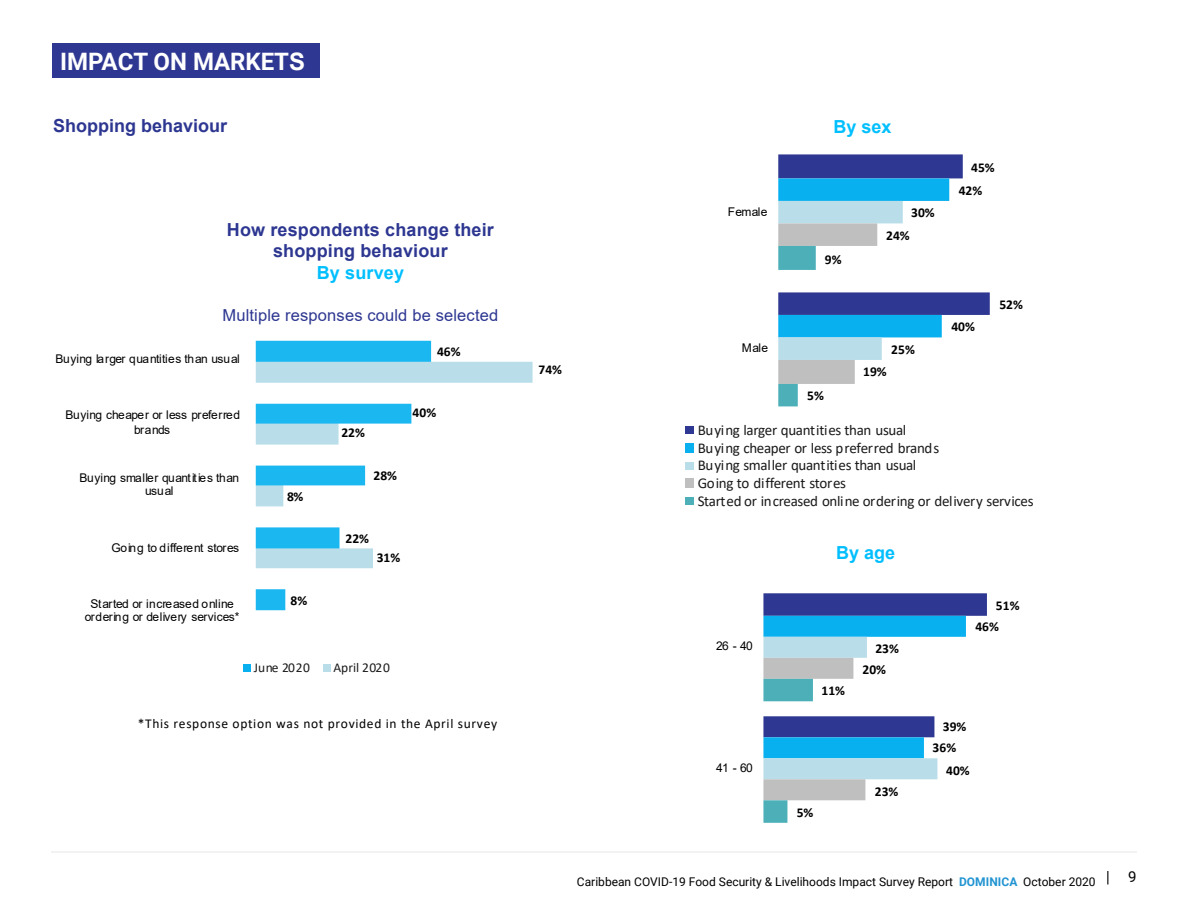
<style>
.page{position:relative;width:1188px;height:918px;background:#fff}
.page>*{position:absolute;margin:0;border:0;box-sizing:border-box;transform-origin:0 0}
.t1{font:700 24px "Roboto";color:#fff}
.t2{font:700 18px/21.6px "Arial";letter-spacing:.01em;color:#2d3791;text-align:center}
.t3{font:700 18px "Arial";letter-spacing:.005em;color:#00bfff}
.t4{font:16.5px "Arial";letter-spacing:.01em;color:#2d3791}
.t5{font:15px/17.7px "Calibri";letter-spacing:-.025em;color:#1a1a1a}
.t6{font:15px "Roboto";color:#000}
.t7{font:700 13.5px "Calibri";color:#000}
.t8{font:13.5px "Calibri";letter-spacing:.05em;color:#000}
.t9{font:13.5px "Calibri";letter-spacing:-.005em;color:#1a1a1a}
.t10{font:13.5px "Calibri";letter-spacing:.015em;color:#1a1a1a}
.t11{font:12px/13.5px "Arial";color:#000;text-align:center}
.t12{font:12px "Roboto";color:#000}
.t13{font:12px "Arial";letter-spacing:-.03em;color:#000}
.s1{font-family:"Arial"}
.s2{font-weight:700;color:#2194d2}
</style>
<div class="page">
<svg style="left:1107px;top:871px;width:1px;height:13px"></svg>
<hr style="left:51px;top:852px;width:1086px;height:1px;background:#e6e7e8">
<svg style="left:778px;top:154px;width:212px;height:252px"></svg>
<div style="left:685px;top:426px;width:9px;height:8px;background:#2e3791"></div>
<div style="left:685px;top:443px;width:9px;height:9px;background:#08b0f0"></div>
<div style="left:685px;top:462px;width:9px;height:7px;background:#b9dee9"></div>
<div style="left:685px;top:479px;width:9px;height:9px;background:#bfbfbf"></div>
<div style="left:685px;top:497px;width:9px;height:8px;background:#4db0b9"></div>
<svg style="left:763px;top:593px;width:224px;height:230px"></svg>
<img style="left:255px;top:340px;width:278px;height:271px">
<div style="left:244px;top:665px;width:7px;height:7px;background:#08b0f0"></div>
<div style="left:323px;top:665px;width:8px;height:7px;background:#b9dee9"></div>
<div style="left:52px;top:43px;width:268px;height:35px;background:#2e3791"></div>
<h1 class="t1" style="left:60px;top:45px;width:246px">IMPACT ON MARKET<span class="s1">S</span></h1>
<p class="t2" style="left:53px;top:115px;width:176px">Shopping behaviour</p>
<p class="t2" style="left:227px;top:219px;width:269px">How respondents change their shopping behaviour</p>
<p class="t3" style="left:317px;top:260px;width:89px">By survey</p>
<p class="t4" style="left:223px;top:304px;width:277px">Multiple responses could be selected</p>
<p class="t11" style="left:56px;top:352px;width:186px">Buying larger quantities than usual</p>
<p class="t7" style="left:437px;top:342px;width:25px">46%</p>
<p class="t11" style="left:66px;top:407px;width:176px;line-height:15px">Buying cheaper or less preferred brands</p>
<p class="t11" style="left:80px;top:471px;width:161px">Buying smaller quantities than usual</p>
<p class="t13" style="left:112px;top:540px;width:129px">Going to different stores</p>
<p class="t11" style="left:85px;top:597px;width:156px">Started or increased online ordering or delivery services*</p>
<p class="t7" style="left:287px;top:487px;width:18px">8%</p>
<p class="t7" style="left:291px;top:591px;width:18px">8%</p>
<p class="t7" style="left:341px;top:423px;width:25px">22%</p>
<p class="t7" style="left:374px;top:466px;width:25px">28%</p>
<p class="t7" style="left:413px;top:403px;width:25px">40%</p>
<p class="t7" style="left:346px;top:529px;width:25px">22%</p>
<p class="t7" style="left:377px;top:548px;width:25px">31%</p>
<p class="t10" style="left:254px;top:658px;width:58px">June 2020</p>
<p class="t9" style="left:334px;top:658px;width:58px">April 2020</p>
<p class="t8" style="left:138px;top:714px;width:361px">*This response option was not provided in the April survey</p>
<p class="t7" style="left:539px;top:360px;width:25px">74%</p>
<p class="t11" style="left:728px;top:205px;width:41px">Female</p>
<p class="t11" style="left:742px;top:341px;width:28px">Male</p>
<p class="t3" style="left:833px;top:114px;width:60px">By sex</p>
<p class="t7" style="left:911px;top:203px;width:25px">30%</p>
<p class="t7" style="left:825px;top:250px;width:18px">9%</p>
<p class="t7" style="left:886px;top:226px;width:25px">24%</p>
<p class="t7" style="left:807px;top:386px;width:18px">5%</p>
<p class="t7" style="left:891px;top:340px;width:25px">25%</p>
<p class="t7" style="left:863px;top:362px;width:25px">19%</p>
<p class="t7" style="left:971px;top:158px;width:25px">45%</p>
<p class="t7" style="left:959px;top:181px;width:25px">42%</p>
<p class="t7" style="left:951px;top:317px;width:25px">40%</p>
<p class="t7" style="left:999px;top:295px;width:25px">52%</p>
<p class="t5" style="left:698px;top:421px;width:337px">Buying larger quantities than usual<br>Buying cheaper or less preferred brands<br>Buying smaller quantities than usual<br>Going to different stores<br>Started or increased online ordering or delivery services</p>
<p class="t3" style="left:836px;top:540px;width:61px">By age</p>
<p class="t7" style="left:996px;top:596px;width:25px">51%</p>
<p class="t11" style="left:716px;top:639px;width:38px">26 - 40</p>
<p class="t11" style="left:716px;top:761px;width:38px">41 - 60</p>
<p class="t7" style="left:822px;top:681px;width:25px">11%</p>
<p class="t7" style="left:875px;top:639px;width:25px">23%</p>
<p class="t7" style="left:863px;top:660px;width:25px">20%</p>
<p class="t7" style="left:797px;top:803px;width:18px">5%</p>
<p class="t7" style="left:875px;top:782px;width:25px">23%</p>
<p class="t7" style="left:975px;top:617px;width:25px">46%</p>
<p class="t7" style="left:943px;top:717px;width:25px">39%</p>
<p class="t7" style="left:933px;top:738px;width:25px">36%</p>
<p class="t7" style="left:946px;top:761px;width:25px">40%</p>
<p class="t12" style="left:577px;top:873px;width:520px">Caribbean COVID-19 Food Security &amp; Livelihoods Impact Survey Report <span class="s2">DOMINICA</span> October 2020</p>
<p class="t6" style="left:1128px;top:867px;width:10px">9</p>
</div>
